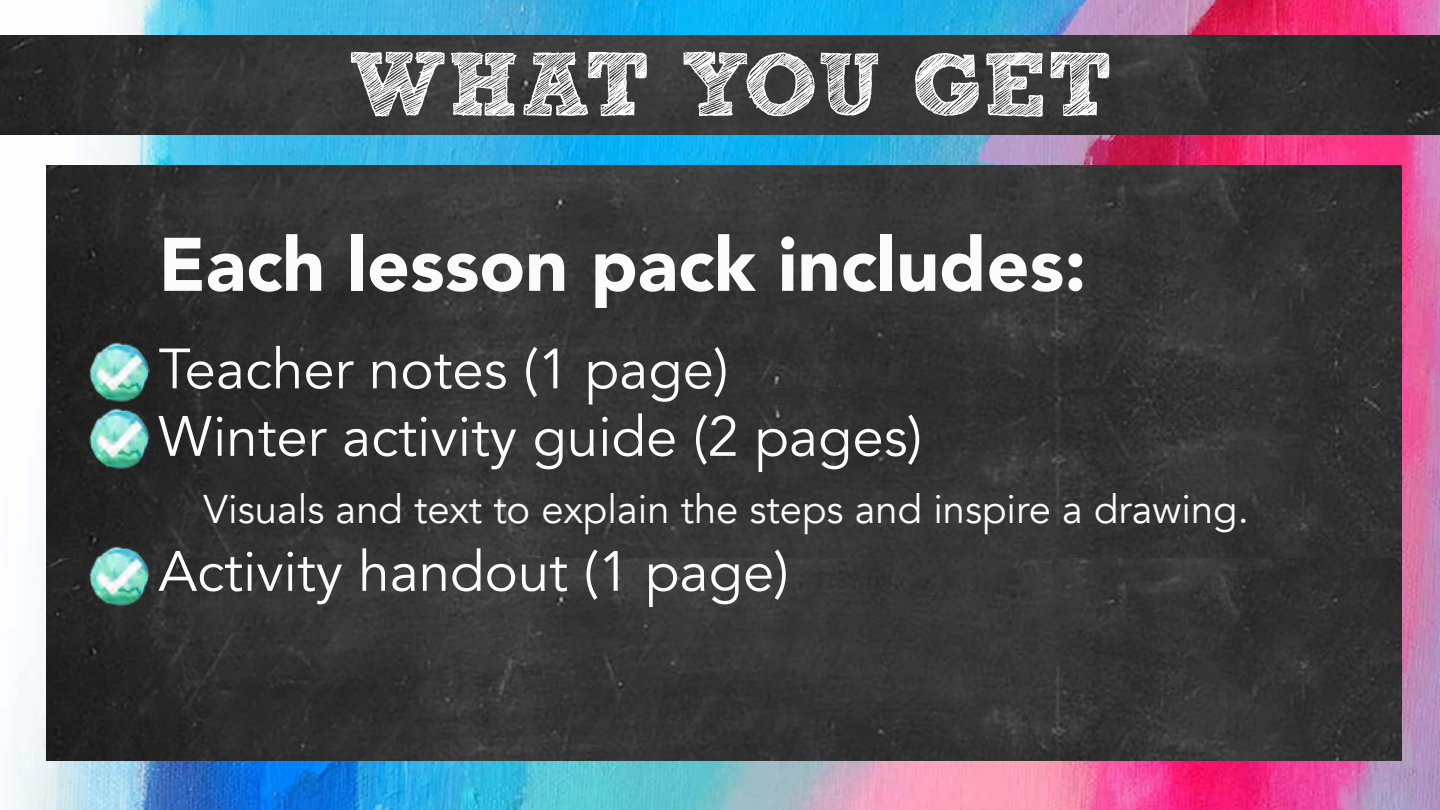
<style>
.page{position:relative;width:1440px;height:810px;background:#fff}
.page>*{position:absolute;margin:0;border:0;box-sizing:border-box;transform-origin:0 0}
.t1{font:700 90px "Sketch Block";color:#fff}
.t2{font:900 75px "Avenir";color:#fbfbfb}
.t3{font:56.25px/67.5px "Avenir";color:#fbfbfb}
.t4{font:40px "Avenir";color:#fbfbfb}
</style>
<div class="page">
<img style="left:0;top:0;width:1440px;height:810px">
<img style="left:0;top:35px;width:1439px;height:99px">
<img style="left:46px;top:165px;width:1356px;height:393px">
<img style="left:47px;top:543px;width:1355px;height:217px">
<img style="left:86px;top:545px;width:66px;height:62px">
<img style="left:86px;top:341px;width:66px;height:62px">
<img style="left:86px;top:408px;width:66px;height:62px">
<h1 class="t1" style="left:348px;top:29px;width:766px">WHAT YOU GET</h1>
<h2 class="t2" style="left:159px;top:200px;width:929px">Each lesson pack includes:</h2>
<p class="t3" style="left:159px;top:336px;width:765px">Teacher notes (1 page)<br>Winter activity guide (2 pages)</p>
<p class="t4" style="left:204px;top:486px;width:1047px">Visuals and text to explain the steps and inspire a drawing.</p>
<p class="t3" style="left:159px;top:539px;width:632px">Activity handout (1 page)</p>
</div>
